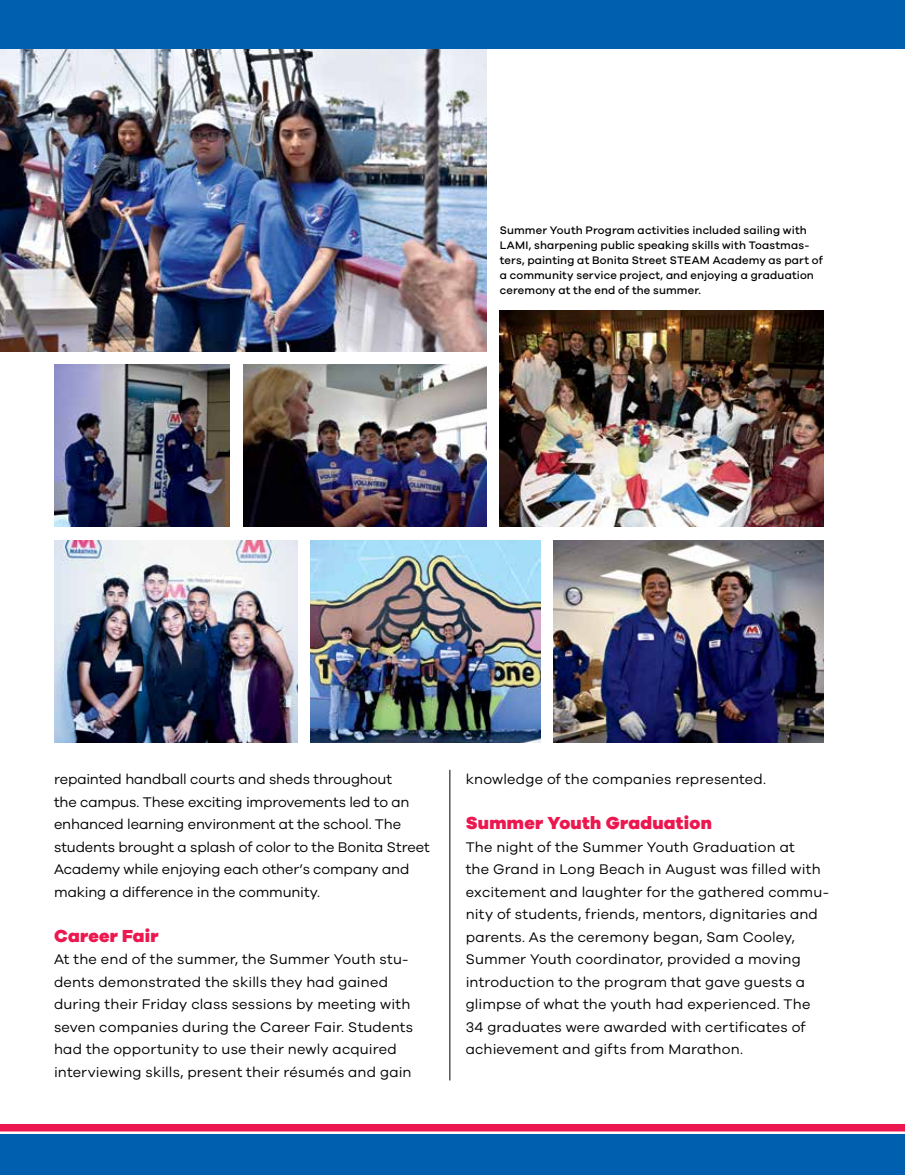
<style>
.page{position:relative;width:905px;height:1175px;background:#fff}
.page>*{position:absolute;margin:0;border:0;box-sizing:border-box;transform-origin:0 0}
.t1{font:800 18px "Galano Grotesque";letter-spacing:.015em;color:#ed174f}
.t2{font:14.4px/22.5px "Galano Grotesque";letter-spacing:.005em;color:#000}
.t3{font:500 11.25px/15px "Galano Grotesque";letter-spacing:.01em;color:#000}
</style>
<div class="page">
<div style="left:0;top:1134px;width:904px;height:40px;background:#005fae"></div>
<div style="left:0;top:1124px;width:904px;height:7px;background:#ed174f"></div>
<img style="left:0;top:48px;width:486px;height:303px">
<img style="left:54px;top:364px;width:176px;height:162px">
<img style="left:54px;top:540px;width:243px;height:202px">
<img style="left:554px;top:540px;width:270px;height:202px">
<img style="left:310px;top:540px;width:230px;height:202px">
<img style="left:243px;top:364px;width:243px;height:162px">
<img style="left:500px;top:310px;width:324px;height:216px">
<hr style="left:449px;top:770px;width:1px;height:310px;background:#000">
<div style="left:0;top:0;width:904px;height:48px;background:#005fae"></div>
<p class="t3" style="left:500px;top:222px;width:324px">Summer Youth Program activities included sailing with LAMI, sharpening public speaking skills with Toastmas&shy;ters, painting at Bonita Street STEAM Academy as part of a community service project, and enjoying a graduation ceremony at the end of the summer.</p>
<p class="t2" style="left:54px;top:767px;width:377px">repainted handball courts and sheds throughout<br>the campus. These exciting improvements led to an enhanced learning environment at the school. The students brought a splash of color to the Bonita Street Academy while enjoying each other’s company and making a difference in the community.</p>
<p class="t1" style="left:54px;top:924px;width:106px">Career Fair</p>
<p class="t2" style="left:54px;top:947px;width:360px">At the end of the summer, the Summer Youth stu&shy;dents demonstrated the skills they had gained during their Friday class sessions by meeting with seven companies during the Career Fair. Students had the opportunity to use their newly acquired interviewing skills, present their résumés and gain</p>
<p class="t2" style="left:465px;top:767px;width:302px">knowledge of the companies represented.</p>
<p class="t1" style="left:465px;top:811px;width:248px">Summer Youth Graduation</p>
<p class="t2" style="left:465px;top:835px;width:365px">The night of the Summer Youth Graduation at<br>the Grand in Long Beach in August was filled with excitement and laughter for the gathered commu&shy;nity of students, friends, mentors, dignitaries and parents. As the ceremony began, Sam Cooley, Summer Youth coordinator, provided a moving introduction to the program that gave guests a glimpse of what the youth had experienced. The 34 graduates were awarded with certificates of achievement and gifts from Marathon.</p>
</div>
